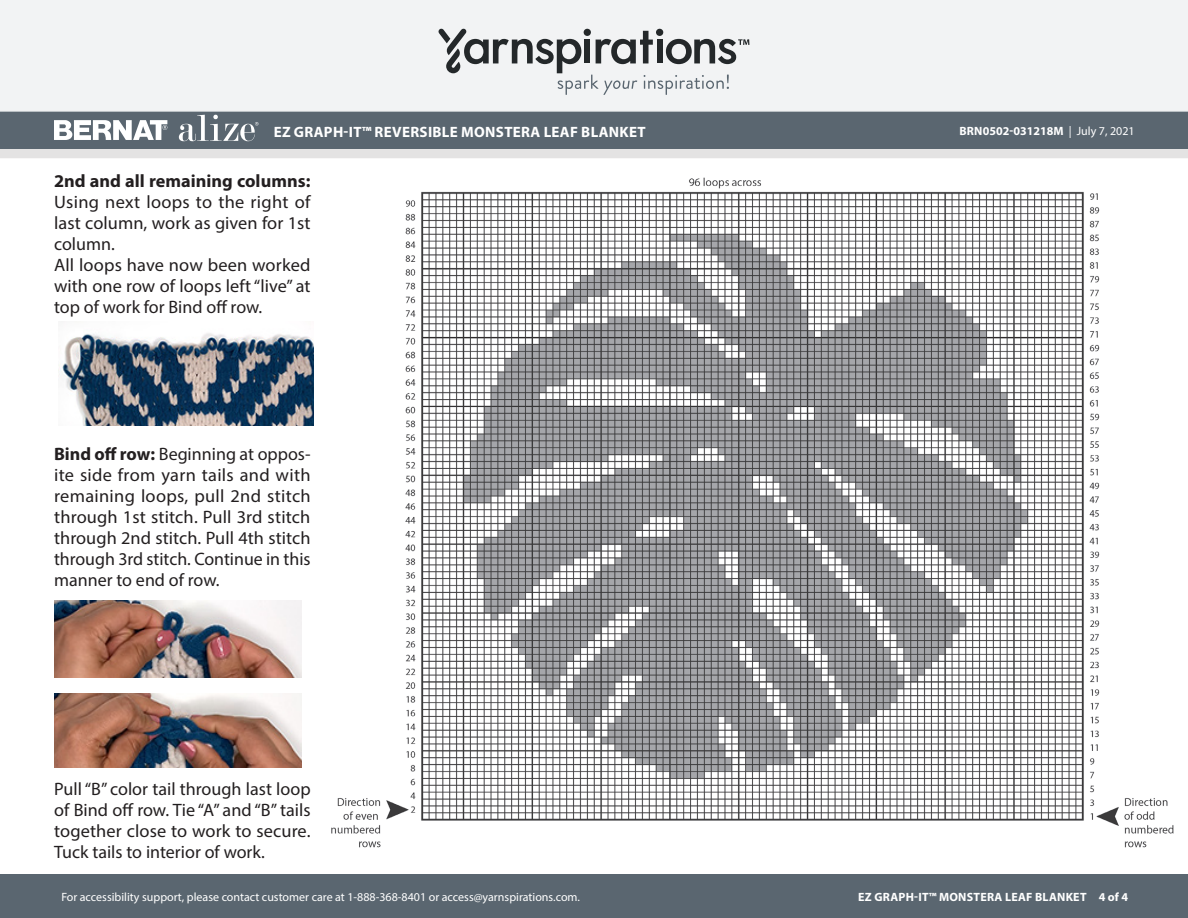
<style>
.page{position:relative;width:1188px;height:918px;background:#fff}
.page>*{position:absolute;margin:0;border:0;box-sizing:border-box;transform-origin:0 0}
.Body_-__Auto_Style_w{font:18px/21px "Myriad Pro";color:#231f20;text-align:justify}
.t1{font:700 15px "Myriad Pro";letter-spacing:.02em;color:#fff}
.t2{font:12px "Myriad Pro";color:#fff}
.t3{font:700 12px "Myriad Pro";letter-spacing:.02em;color:#fff}
.t4{font:700 12px "Myriad Pro";color:#fff}
.s1{font-weight:400}
.s2{font-weight:700}
</style>
<div class="page">
<div style="left:0;top:875px;width:1188px;height:43px;background:#5a6670"></div>
<div style="left:0;top:149px;width:1188px;height:9px;background:#e4e3e3"></div>
<div style="left:0;top:111px;width:1188px;height:38px;background:#5a6670"></div>
<div style="left:0;top:0;width:1188px;height:112px;background:#f2f3f4"></div>
<svg style="left:438px;top:29px;width:311px;height:66px"></svg>
<svg style="left:54px;top:120px;width:113px;height:20px"></svg>
<svg style="left:179px;top:115px;width:80px;height:26px"></svg>
<img style="left:331px;top:177px;width:843px;height:671px">
<img style="left:58px;top:333px;width:256px;height:92px">
<img style="left:54px;top:601px;width:248px;height:76px">
<img style="left:54px;top:694px;width:248px;height:73px">
<p class="t1" style="left:274px;top:122px;width:373px">EZ GRAPH-IT™ REVERSIBLE MONSTERA LEAF BLANKET</p>
<p class="t4" style="left:959px;top:123px;width:177px">BRN0502-031218M <span class="s1">| July 7, 2021</span></p>
<p class="Body_-__Auto_Style_w" style="left:54px;top:170px;width:258px"><span class="s2">2nd and all remaining columns:<br></span>Using next loops to the right of last column, work as given for 1st column.</p>
<p class="Body_-__Auto_Style_w" style="left:54px;top:254px;width:258px">All loops have now been worked with one row of loops left “live” at top of work for Bind off row.</p>
<p class="Body_-__Auto_Style_w" style="left:54px;top:443px;width:258px"><span class="s2">Bind off row:</span> Beginning at oppos&shy;ite side from yarn tails and with remaining loops, pull 2nd stitch through 1st stitch. Pull 3rd stitch through 2nd stitch. Pull 4th stitch through 3rd stitch. Continue in this manner to end of row.</p>
<p class="Body_-__Auto_Style_w" style="left:54px;top:779px;width:258px">Pull “B” color tail through last loop of Bind off row. Tie “A” and “B” tails together close to work to secure.<br>Tuck tails to interior of work.</p>
<p class="t2" style="left:61px;top:889px;width:520px">For accessibility support, please contact customer care at 1-888-368-8401 or access@yarnspirations.com.</p>
<p class="t3" style="left:858px;top:889px;width:271px">EZ GRAPH-IT™ MONSTERA LEAF BLANKET 4 of 4</p>
</div>
